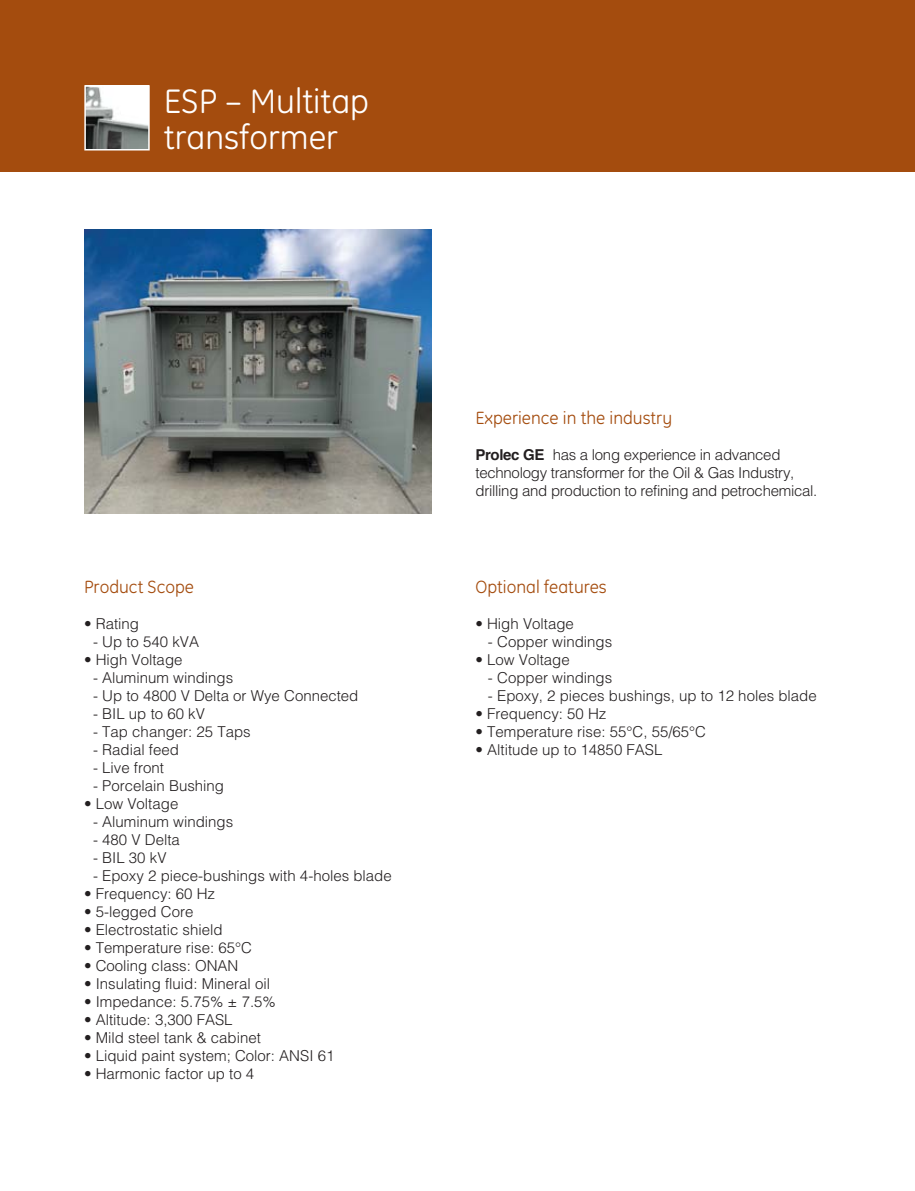
<style>
.page{position:relative;width:915px;height:1191px;background:#fff}
.page>*{position:absolute;margin:0;border:0;box-sizing:border-box;transform-origin:0 0}
.t1{font:34.5px/36px "GE Inspira";color:#fff}
.t2{font:18px "GE Inspira";color:#a44c0e}
.t3{font:300 15px "Helvetica";color:#231f20}
.t4{font:300 15px/18px "Helvetica";letter-spacing:-.02em;color:#231f20}
.s1{font-weight:700}
</style>
<div class="page">
<div style="left:0;top:0;width:914px;height:171px;background:#a44c0e"></div>
<img style="left:87px;top:88px;width:60px;height:59px">
<div style="left:84px;top:85px;width:66px;height:65px;border:2px solid #fff"></div>
<img style="left:84px;top:230px;width:347px;height:283px">
<h1 class="t1" style="left:164px;top:83px;width:207px">ESP – Multitap transformer</h1>
<p class="t2" style="left:84px;top:576px;width:111px">Product Scope</p>
<p class="t3" style="left:84px;top:614px;width:57px">• Rating</p>
<p class="t3" style="left:93px;top:632px;width:107px">- Up to 540 kVA</p>
<p class="t3" style="left:84px;top:650px;width:100px">• High Voltage</p>
<p class="t3" style="left:93px;top:668px;width:142px">- Aluminum windings</p>
<p class="t3" style="left:93px;top:686px;width:267px">- Up to 4800 V Delta or Wye Connected</p>
<p class="t3" style="left:93px;top:704px;width:113px">- BIL up to 60 kV</p>
<p class="t3" style="left:93px;top:722px;width:159px">- Tap changer: 25 Taps</p>
<p class="t3" style="left:93px;top:740px;width:87px">- Radial feed</p>
<p class="t3" style="left:93px;top:758px;width:72px">- Live front</p>
<p class="t3" style="left:93px;top:776px;width:132px">- Porcelain Bushing</p>
<p class="t3" style="left:84px;top:794px;width:96px">• Low Voltage</p>
<p class="t3" style="left:93px;top:812px;width:142px">- Aluminum windings</p>
<p class="t3" style="left:93px;top:830px;width:88px">- 480 V Delta</p>
<p class="t3" style="left:93px;top:848px;width:75px">- BIL 30 kV</p>
<p class="t3" style="left:93px;top:866px;width:300px">- Epoxy 2 piece-bushings with 4-holes blade</p>
<p class="t3" style="left:84px;top:884px;width:132px">• Frequency: 60 Hz</p>
<p class="t3" style="left:84px;top:902px;width:111px">• 5-legged Core</p>
<p class="t3" style="left:84px;top:920px;width:140px">• Electrostatic shield</p>
<p class="t3" style="left:84px;top:938px;width:169px">• Temperature rise: 65°C</p>
<p class="t3" style="left:84px;top:956px;width:156px">• Cooling class: ONAN</p>
<p class="t3" style="left:84px;top:974px;width:187px">• Insulating fluid: Mineral oil</p>
<p class="t3" style="left:84px;top:992px;width:193px">• Impedance: 5.75% ± 7.5%</p>
<p class="t3" style="left:84px;top:1010px;width:150px">• Altitude: 3,300 FASL</p>
<p class="t3" style="left:84px;top:1028px;width:178px">• Mild steel tank &amp; cabinet</p>
<p class="t3" style="left:84px;top:1046px;width:252px">• Liquid paint system; Color: ANSI 61</p>
<p class="t3" style="left:84px;top:1064px;width:172px">• Harmonic factor up to 4</p>
<p class="t2" style="left:475px;top:407px;width:198px">Experience in the industry</p>
<p class="t4" style="left:475px;top:445px;width:343px"><span class="s1">Prolec GE</span> has a long experience in advanced technology transformer for the Oil &amp; Gas Industry, drilling and production to refining and petrochemical.</p>
<p class="t2" style="left:475px;top:576px;width:133px">Optional features</p>
<p class="t3" style="left:475px;top:614px;width:100px">• High Voltage</p>
<p class="t3" style="left:488px;top:632px;width:126px">- Copper windings</p>
<p class="t3" style="left:475px;top:650px;width:96px">• Low Voltage</p>
<p class="t3" style="left:488px;top:668px;width:126px">- Copper windings</p>
<p class="t3" style="left:488px;top:686px;width:330px">- Epoxy, 2 pieces bushings, up to 12 holes blade</p>
<p class="t3" style="left:475px;top:704px;width:132px">• Frequency: 50 Hz</p>
<p class="t3" style="left:475px;top:722px;width:232px">• Temperature rise: 55°C, 55/65°C</p>
<p class="t3" style="left:475px;top:740px;width:188px">• Altitude up to 14850 FASL</p>
</div>
